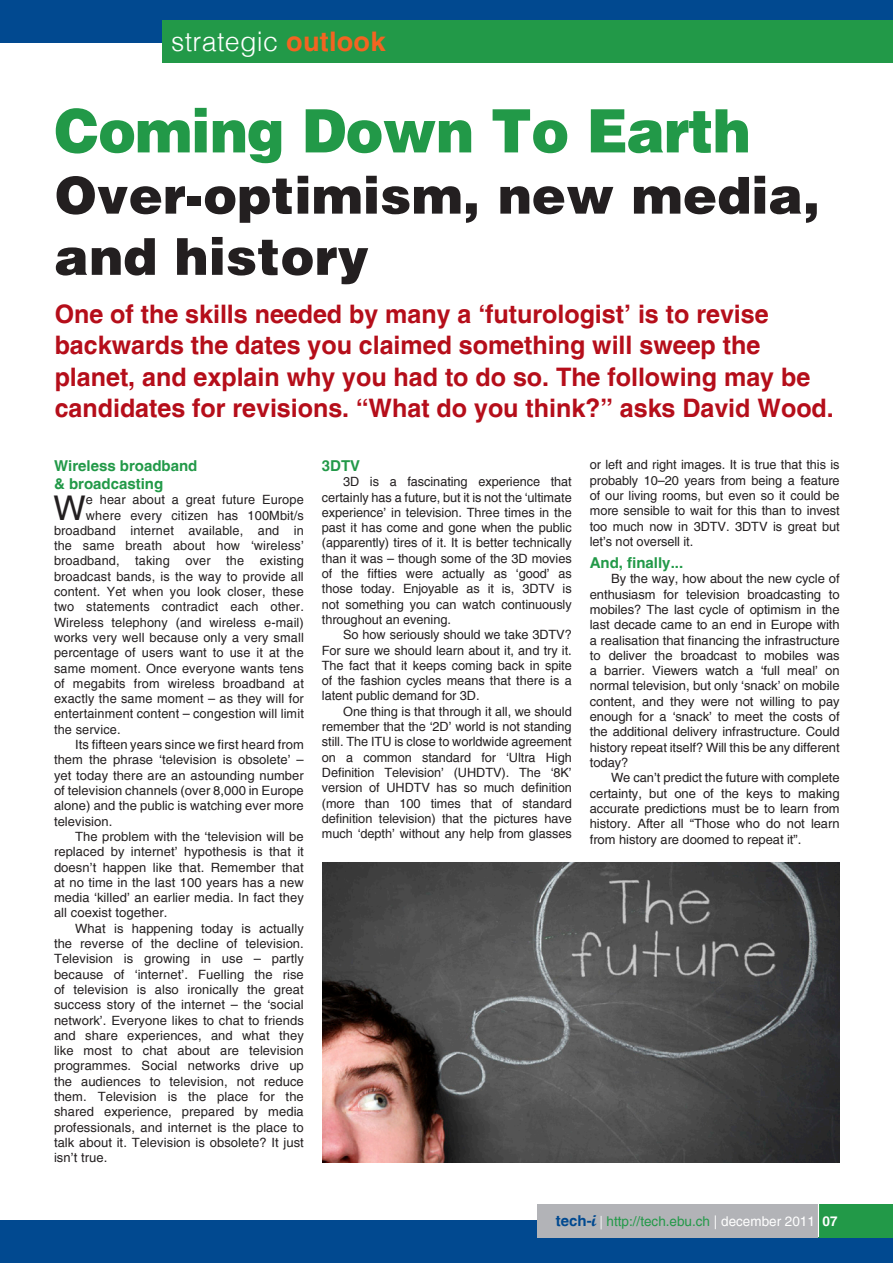
<style>
.page{position:relative;width:893px;height:1263px;background:#fff}
.page>*{position:absolute;margin:0;border:0;box-sizing:border-box;transform-origin:0 0}
.bullet{font:900 60px "Helvetica";letter-spacing:-.015em;color:#229948;scale:.95 1}
.bullet-2{font:900 51px/61.2px "Helvetica";letter-spacing:.005em;color:#231f20}
.para1{font:34.05px "Helvetica";color:#231f20}
.t1{font:300 27px "Helvetica";letter-spacing:.01em;color:#fff}
.bullet-3{font:700 25.5px/31.5px "Helvetica";color:#b50e1a}
.sub_heading{font:700 15px/18px "Helvetica";color:#229948}
.t2{font:13.5px "Helvetica";color:#229948}
.para_2{font:12.75px/15.3px "Helvetica";letter-spacing:-.005em;color:#231f20;text-align:justify}
.para1-2{font:12.75px "Helvetica";letter-spacing:.01em;color:#231f20}
.s1{font-weight:700;color:#f36421}
.s2{font-weight:700;font-size:15px;color:#014990}
.s3{font-family:"Script MT Bold";font-size:18px;color:#014990}
.s4{font-weight:300;color:#fff}
.s5{color:#fff}
.s6{font-weight:700;color:#fff}
</style>
<div class="page">
<div style="left:0;top:1220px;width:893px;height:43px;background:#014990"></div>
<div style="left:0;top:0;width:893px;height:42px;background:#014990"></div>
<div style="left:537px;top:1204px;width:282px;height:33px;background:#b2b3b7"></div>
<div style="left:819px;top:1204px;width:74px;height:33px;background:#229948"></div>
<hr style="left:818px;top:1204px;width:1px;height:33px;background:#fff">
<div style="left:163px;top:20px;width:730px;height:43px;background:#229948"></div>
<img style="left:322px;top:862px;width:518px;height:301px">
<p class="t1" style="left:171px;top:25px;width:216px">strategic <span class="s1">outlook</span></p>
<p class="bullet" style="left:54px;top:93px;width:734px">Coming Down To Earth</p>
<p class="bullet-2" style="left:54px;top:164px;width:767px">Over-optimism, new media, and history</p>
<p class="bullet-3" style="left:55px;top:299px;width:781px">One of the skills needed by many a ‘futurologist’ is to revise backwards the dates you claimed something will sweep the planet, and explain why you had to do so. The following may be candidates for revisions. “What do you think?” asks David Wood.</p>
<p class="sub_heading" style="left:54px;top:457px;width:145px">Wireless broadband &amp; broadcasting</p>
<p class="para1" style="left:53px;top:488px;width:34px">W</p>
<p class="para1-2" style="left:86px;top:492px;width:219px">e hear about a great future Europe</p>
<p class="sub_heading" style="left:322px;top:457px;width:40px">3DTV</p>
<p class="para_2" style="left:322px;top:475px;width:251px;text-indent:21px">3D is a fascinating experience that certainly has a future, but it is not the ‘ultimate experience’ in television. Three times in the past it has come and gone when the public (apparently) tires of it. It is better technically than it was – though some of the 3D movies of the fifties were actually as ‘good’ as those today. Enjoyable as it is, 3DTV is not something you can watch continuously throughout an evening.</p>
<p class="para_2" style="left:322px;top:628px;width:251px;text-indent:21px">So how seriously should we take 3DTV?<br>For sure we should learn about it, and try it.<br>The fact that it keeps coming back in spite of the fashion cycles means that there is a latent public demand for 3D.</p>
<p class="para_2" style="left:322px;top:704px;width:251px;text-indent:21px">One thing is that through it all, we should remember that the ‘2D’ world is not standing still. The ITU is close to worldwide agreement on a common standard for ‘Ultra High Definition Television’ (UHDTV). The ‘8K’ version of UHDTV has so much definition (more than 100 times that of standard definition television) that the pictures have much ‘depth’ without any help from glasses</p>
<p class="para_2" style="left:590px;top:458px;width:251px">or left and right images. It is true that this is probably 10–20 years from being a feature of our living rooms, but even so it could be more sensible to wait for this than to invest too much now in 3DTV. 3DTV is great but let’s not oversell it.</p>
<p class="sub_heading" style="left:590px;top:554px;width:95px">And, finally...</p>
<p class="para_2" style="left:590px;top:572px;width:251px;text-indent:21px">By the way, how about the new cycle of enthusiasm for television broadcasting to mobiles? The last cycle of optimism in the last decade came to an end in Europe with a realisation that financing the infrastructure to deliver the broadcast to mobiles was a barrier. Viewers watch a ‘full meal’ on normal television, but only ‘snack’ on mobile content, and they were not willing to pay enough for a ‘snack’ to meet the costs of the additional delivery infrastructure. Could history repeat itself? Will this be any different today?</p>
<p class="para_2" style="left:590px;top:771px;width:251px;text-indent:21px">We can’t predict the future with complete certainty, but one of the keys to making accurate predictions must be to learn from history. After all “Those who do not learn from history are doomed to repeat it”.</p>
<p class="para1-2" style="left:86px;top:508px;width:219px">where every citizen has 100Mbit/s</p>
<p class="para1-2" style="left:54px;top:523px;width:251px">broadband internet available, and in</p>
<p class="para1-2" style="left:54px;top:538px;width:251px">the same breath about how ‘wireless’</p>
<p class="para1-2" style="left:54px;top:553px;width:251px">broadband, taking over the existing</p>
<p class="para1-2" style="left:54px;top:569px;width:251px">broadcast bands, is the way to provide all</p>
<p class="para1-2" style="left:54px;top:584px;width:251px">content. Yet when you look closer, these</p>
<p class="para1-2" style="left:54px;top:599px;width:251px">two statements contradict each other.</p>
<p class="para1-2" style="left:54px;top:615px;width:251px">Wireless telephony (and wireless e-mail)</p>
<p class="para1-2" style="left:54px;top:630px;width:251px">works very well because only a very small</p>
<p class="para1-2" style="left:54px;top:645px;width:251px">percentage of users want to use it at the</p>
<p class="para1-2" style="left:54px;top:661px;width:251px">same moment. Once everyone wants tens</p>
<p class="para1-2" style="left:54px;top:676px;width:251px">of megabits from wireless broadband at</p>
<p class="para1-2" style="left:54px;top:691px;width:251px">exactly the same moment – as they will for</p>
<p class="para1-2" style="left:54px;top:706px;width:251px">entertainment content – congestion will limit</p>
<p class="para1-2" style="left:54px;top:722px;width:68px">the service.</p>
<p class="para_2" style="left:54px;top:737px;width:251px;text-indent:21px">Its fifteen years since we first heard from them the phrase ‘television is obsolete’ – yet today there are an astounding number of television channels (over 8,000 in Europe alone) and the public is watching ever more television.</p>
<p class="para_2" style="left:54px;top:829px;width:251px;text-indent:21px">The problem with the ‘television will be replaced by internet’ hypothesis is that it doesn’t happen like that. Remember that at no time in the last 100 years has a new media ‘killed’ an earlier media. In fact they all coexist together.</p>
<p class="para_2" style="left:54px;top:921px;width:251px;text-indent:21px">What is happening today is actually the reverse of the decline of television.<br>Television is growing in use – partly because of ‘internet’. Fuelling the rise of television is also ironically the great success story of the internet – the ‘social network’. Everyone likes to chat to friends and share experiences, and what they like most to chat about are television programmes. Social networks drive up the audiences to television, not reduce them. Television is the place for the shared experience, prepared by media professionals, and internet is the place to talk about it. Television is obsolete? It just isn’t true.</p>
<p class="t2" style="left:556px;top:1213px;width:283px"><span class="s2">tech-</span><span class="s3">i</span> <span class="s4">|</span> http://tech.ebu.ch <span class="s5">| december 2011</span> <span class="s6">07</span></p>
</div>
